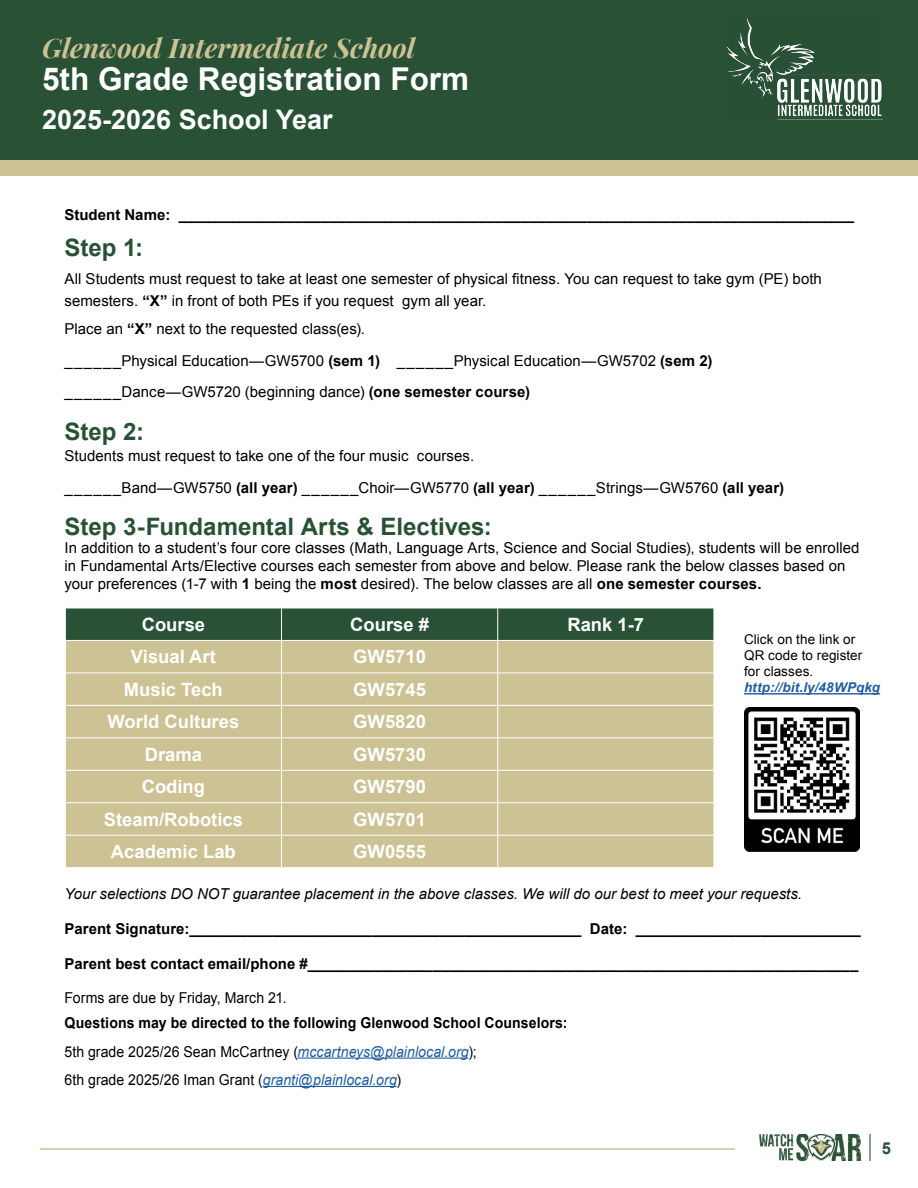
<style>
.page{position:relative;width:918px;height:1188px;background:#fff}
.page>*{position:absolute;margin:0;border:0;box-sizing:border-box;transform-origin:0 0}
.t1{font:700 31.5px "Arial";color:#fff}
.t2{font:italic 700 27px "Playfair Display";color:#cdc293}
.t3{font:700 27px "Arial";color:#fff}
.t4{font:700 24px "Arial";color:#285136}
.t5{font:700 18.45px "Arial";color:#fff}
.t6{font:700 16.5px "Arial";color:#285136}
.t7{font:15px/31.5px "Arial";color:#000}
.t8{font:700 15px "Arial";color:#000}
.t9{font:700 15px/28.3px "Arial";color:#000;scale:.94 1}
.t10{font:italic 15px "Arial";color:#000}
.t11{font:15px "Arial";color:#000;scale:.94 1}
.t12{font:13.5px/16.2px "Arial";letter-spacing:.005em;color:#000}
.t13{font:italic 700 13.5px "Arial";letter-spacing:.015em;color:#215e9e}
.s1{font-weight:700}
.s2{font-weight:400}
.s3{font-weight:400;font-style:italic;color:#215e9e}
</style>
<div class="page">
<img style="left:760px;top:1134px;width:100px;height:27px">
<hr style="left:869px;top:1134px;width:2px;height:27px;background:#285136">
<hr style="left:40px;top:1148px;width:695px;height:2px;background:#cdc293">
<div style="left:66px;top:609px;width:648px;height:31px;background:#285136"></div>
<div style="left:66px;top:641px;width:648px;height:226px;background:#cdc293"></div>
<hr style="left:281px;top:608px;width:1px;height:32px;background:#fff">
<hr style="left:497px;top:608px;width:1px;height:32px;background:#fff">
<hr style="left:281px;top:641px;width:1px;height:31px;background:#fff">
<hr style="left:497px;top:641px;width:1px;height:31px;background:#fff">
<hr style="left:65px;top:672px;width:217px;height:1px;background:#fff">
<hr style="left:282px;top:672px;width:216px;height:1px;background:#fff">
<hr style="left:281px;top:673px;width:1px;height:32px;background:#fff">
<hr style="left:498px;top:672px;width:216px;height:1px;background:#fff">
<hr style="left:497px;top:673px;width:1px;height:32px;background:#fff">
<hr style="left:65px;top:705px;width:217px;height:1px;background:#fff">
<hr style="left:282px;top:705px;width:216px;height:1px;background:#fff">
<hr style="left:281px;top:706px;width:1px;height:31px;background:#fff">
<hr style="left:498px;top:705px;width:216px;height:1px;background:#fff">
<hr style="left:497px;top:706px;width:1px;height:31px;background:#fff">
<hr style="left:65px;top:737px;width:217px;height:1px;background:#fff">
<hr style="left:282px;top:737px;width:216px;height:1px;background:#fff">
<hr style="left:281px;top:738px;width:1px;height:32px;background:#fff">
<hr style="left:498px;top:737px;width:216px;height:1px;background:#fff">
<hr style="left:497px;top:738px;width:1px;height:32px;background:#fff">
<hr style="left:65px;top:770px;width:217px;height:1px;background:#fff">
<hr style="left:282px;top:770px;width:216px;height:1px;background:#fff">
<hr style="left:281px;top:771px;width:1px;height:31px;background:#fff">
<hr style="left:498px;top:770px;width:216px;height:1px;background:#fff">
<hr style="left:497px;top:771px;width:1px;height:31px;background:#fff">
<hr style="left:65px;top:802px;width:217px;height:1px;background:#fff">
<hr style="left:282px;top:802px;width:216px;height:1px;background:#fff">
<hr style="left:281px;top:803px;width:1px;height:32px;background:#fff">
<hr style="left:498px;top:802px;width:216px;height:1px;background:#fff">
<hr style="left:497px;top:803px;width:1px;height:32px;background:#fff">
<hr style="left:65px;top:835px;width:217px;height:1px;background:#fff">
<hr style="left:282px;top:835px;width:216px;height:1px;background:#fff">
<hr style="left:281px;top:836px;width:1px;height:31px;background:#fff">
<hr style="left:498px;top:835px;width:216px;height:1px;background:#fff">
<hr style="left:497px;top:836px;width:1px;height:31px;background:#fff">
<hr style="left:298px;top:1058px;width:170px;height:1px;background:#215e9e">
<hr style="left:263px;top:1086px;width:134px;height:1px;background:#215e9e">
<hr style="left:744px;top:693px;width:136px;height:2px;background:#215e9e">
<div style="left:0;top:0;width:918px;height:161px;background:#285136"></div>
<div style="left:0;top:161px;width:918px;height:15px;background:#cdc293"></div>
<img style="left:726px;top:19px;width:156px;height:97px">
<img style="left:744px;top:707px;width:116px;height:144px">
<img style="left:753px;top:716px;width:101px;height:99px">
<h2 class="t2" style="left:42px;top:26px;width:374px">Glenwood Intermediate School</h2>
<h1 class="t1" style="left:42px;top:58px;width:429px">5th Grade Registration Form</h1>
<h2 class="t3" style="left:42px;top:102px;width:292px">2025-2026 School Year</h2>
<p class="t8" style="left:64px;top:205px;width:791px">Student Name: _________________________________________________________________________________</p>
<h3 class="t4" style="left:64px;top:232px;width:80px">Step 1:</h3>
<p class="t7" style="left:64px;top:268px;width:759px;line-height:21.6px">All Students must request to take at least one semester of physical fitness. You can request to take gym (PE) both semesters. <span class="s1">“X”</span> in front of both PEs if you request gym all year.</p>
<p class="t7" style="left:64px;top:313px;width:650px">Place an <span class="s1">“X”</span> next to the requested class(es).<br>______Physical Education—GW5700 <span class="s1">(sem 1)</span> ______Physical Education—GW5702 <span class="s1">(sem 2) </span>______Dance—GW5720 (beginning dance) <span class="s1">(one semester course)</span></p>
<h3 class="t4" style="left:64px;top:415px;width:81px">Step 2:</h3>
<p class="t7" style="left:64px;top:440px;width:721px">Students must request to take one of the four music courses.<br>______Band—GW5750 <span class="s1">(all year)</span> ______Choir—GW5770 <span class="s1">(all year)</span> ______Strings—GW5760 <span class="s1">(all year)</span></p>
<h3 class="t4" style="left:64px;top:511px;width:429px">Step 3-Fundamental Arts &amp; Electives:</h3>
<p class="t7" style="left:64px;top:539px;width:797px;line-height:18px">In addition to a student’s four core classes (Math, Language Arts, Science and Social Studies), students will be enrolled in Fundamental Arts/Elective courses each semester from above and below. Please rank the below classes based on your preferences (1-7 with <span class="s1">1</span> being the <span class="s1">most</span> desired). The below classes are all <span class="s1">one semester courses.</span></p>
<p class="t5" style="left:142px;top:612px;width:65px">Course</p>
<p class="t5" style="left:350px;top:612px;width:80px">Course #</p>
<p class="t5" style="left:567px;top:612px;width:78px">Rank 1-7</p>
<p class="t5" style="left:131px;top:645px;width:86px">Visual Art</p>
<p class="t5" style="left:353px;top:645px;width:74px">GW5710</p>
<p class="t5" style="left:124px;top:677px;width:100px">Music Tech</p>
<p class="t5" style="left:353px;top:677px;width:74px">GW5745</p>
<p class="t5" style="left:108px;top:710px;width:133px">World Cultures</p>
<p class="t5" style="left:353px;top:710px;width:74px">GW5820</p>
<p class="t5" style="left:145px;top:742px;width:59px">Drama</p>
<p class="t5" style="left:353px;top:742px;width:74px">GW5730</p>
<p class="t5" style="left:142px;top:775px;width:65px">Coding</p>
<p class="t5" style="left:353px;top:775px;width:74px">GW5790</p>
<p class="t5" style="left:104px;top:807px;width:141px">Steam/Robotics</p>
<p class="t5" style="left:353px;top:807px;width:74px">GW5701</p>
<p class="t5" style="left:111px;top:840px;width:126px">Academic Lab</p>
<p class="t5" style="left:353px;top:840px;width:74px">GW0555</p>
<p class="t12" style="left:744px;top:631px;width:120px">Click on the link or<br>QR code to register for classes.</p>
<p class="t13" style="left:744px;top:679px;width:138px">http://bit.ly/48WPqkg</p>
<p class="t10" style="left:64px;top:884px;width:739px">Your selections DO NOT guarantee placement in the above classes. We will do our best to meet your requests.</p>
<p class="t8" style="left:64px;top:918px;width:798px">Parent Signature:_______________________________________________ Date: ___________________________</p>
<p class="t8" style="left:64px;top:954px;width:795px">Parent best contact email/phone #__________________________________________________________________</p>
<p class="t11" style="left:64px;top:988px;width:238px">Forms are due by Friday, March 21.</p>
<p class="t9" style="left:64px;top:1009px;width:537px">Questions may be directed to the following Glenwood School Counselors:<br><span class="s2">5th grade 2025/26 Sean McCartney (</span><span class="s3">mccartneys@plainlocal.org</span><span class="s2">);<br>6th grade 2025/26 Iman Grant (</span><span class="s3">granti@plainlocal.org</span><span class="s2">)</span></p>
<p class="t6" style="left:882px;top:1137px;width:11px">5</p>
</div>
